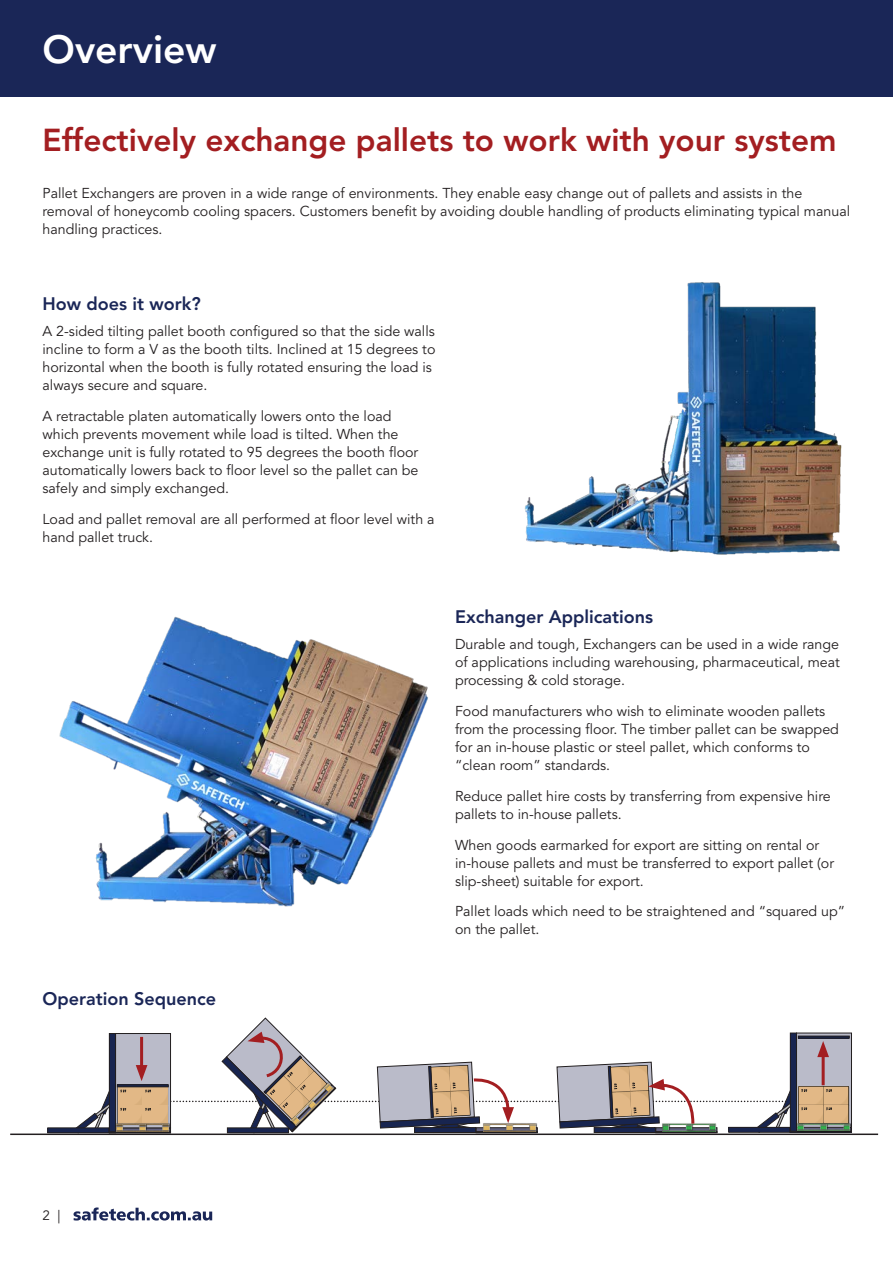
<style>
.page{position:relative;width:893px;height:1263px;background:#fff}
.page>*{position:absolute;margin:0;border:0;box-sizing:border-box;transform-origin:0 0}
.Heading_1_White{font:800 39px "Avenir LT Std";color:#fff}
.Heading_1_red{font:800 31.5px "Avenir LT Std";color:#a31e21}
.Heading_2-blue{font:800 18px "Avenir LT Std";color:#1a2657}
.Body_text{font:14.25px/18px "Avenir LT Std";color:#231f20}
.t1{font:13.5px "Avenir LT Std";color:#231f20}
</style>
<div class="page">
<svg style="left:74px;top:1207px;width:138px;height:13px"></svg>
<div style="left:0;top:0;width:893px;height:97px;background:#1a2657"></div>
<img style="left:524px;top:282px;width:318px;height:273px">
<img style="left:59px;top:616px;width:369px;height:291px">
<div style="left:48px;top:1128px;width:61px;height:5px;background:#182550"></div>
<div style="left:47px;top:1127px;width:62px;height:6px;border:1px solid #231f20"></div>
<img style="left:851px;top:1067px;width:1px;height:19px">
<img style="left:851px;top:1086px;width:1px;height:15px">
<img style="left:775px;top:1108px;width:85px;height:28px">
<img style="left:413px;top:1135px;width:18px;height:1px">
<img style="left:592px;top:1135px;width:18px;height:1px">
<hr style="left:10px;top:1133px;width:868px;height:2px;background:#231f20">
<svg style="left:75px;top:1017px;width:776px;height:116px"></svg>
<p class="Heading_1_White" style="left:43px;top:26px;width:176px">Overview</p>
<p class="Heading_1_red" style="left:43px;top:122px;width:795px">Effectively exchange pallets to work with your system</p>
<p class="Body_text" style="left:43px;top:184px;width:809px">Pallet Exchangers are proven in a wide range of environments. They enable easy change out of pallets and assists in the removal of honeycomb cooling spacers. Customers benefit by avoiding double handling of products eliminating typical manual handling practices.</p>
<p class="Heading_2-blue" style="left:43px;top:293px;width:160px">How does it work?</p>
<p class="Body_text" style="left:43px;top:323px;width:394px">A 2-sided tilting pallet booth configured so that the side walls incline to form a V as the booth tilts. Inclined at 15 degrees to horizontal when the booth is fully rotated ensuring the load is always secure and square.</p>
<p class="Body_text" style="left:43px;top:408px;width:378px">A retractable platen automatically lowers onto the load which prevents movement while load is tilted. When the exchange unit is fully rotated to 95 degrees the booth floor automatically lowers back to floor level so the pallet can be safely and simply exchanged.</p>
<p class="Body_text" style="left:43px;top:510px;width:394px">Load and pallet removal are all performed at floor level with a hand pallet truck.</p>
<p class="Heading_2-blue" style="left:43px;top:988px;width:175px">Operation Sequence</p>
<p class="Heading_2-blue" style="left:455px;top:606px;width:200px">Exchanger Applications</p>
<p class="Body_text" style="left:455px;top:636px;width:387px;text-align:justify">Durable and tough, Exchangers can be used in a wide range of applications including warehousing, pharmaceutical, meat processing &amp; cold storage.</p>
<p class="Body_text" style="left:455px;top:702px;width:385px">Food manufacturers who wish to eliminate wooden pallets from the processing floor. The timber pallet can be swapped for an in-house plastic or steel pallet, which conforms to “clean room” standards.</p>
<p class="Body_text" style="left:455px;top:787px;width:377px">Reduce pallet hire costs by transferring from expensive hire pallets to in-house pallets.</p>
<p class="Body_text" style="left:455px;top:836px;width:381px">When goods earmarked for export are sitting on rental or in-house pallets and must be transferred to export pallet (or slip-sheet) suitable for export.</p>
<p class="Body_text" style="left:455px;top:903px;width:392px">Pallet loads which need to be straightened and “squared up” on the pallet.</p>
<p class="t1" style="left:43px;top:1208px;width:20px">2 |</p>
</div>
